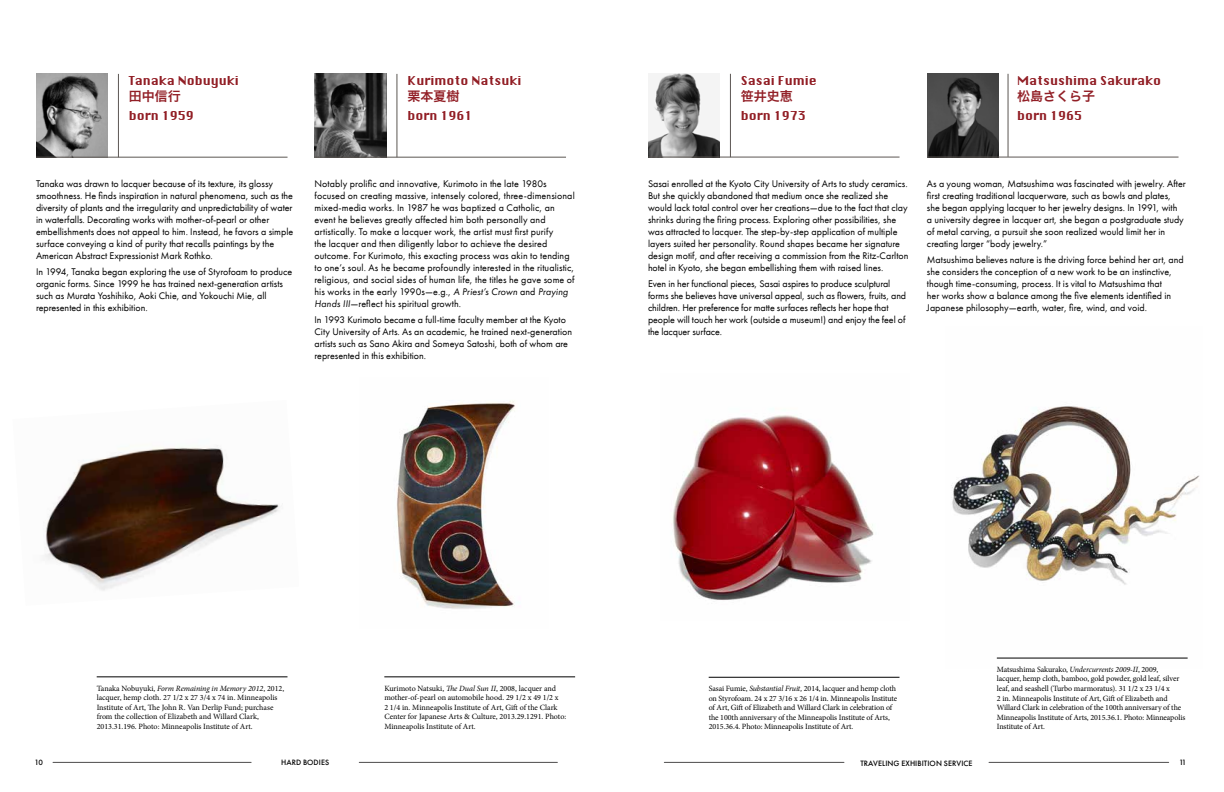
<style>
.page{position:relative;width:1224px;height:792px;background:#fff}
.page>*{position:absolute;margin:0;border:0;box-sizing:border-box;transform-origin:0 0}
.t1{font:13px "Hiragino Sans CNS W6";color:#921f26}
.t2{font:12px "Silom";color:#921f26}
.t3{font:10px/12px "Futura PT";color:#000}
.t4{font:8px/9.6px "Minion Pro";letter-spacing:-.01em;color:#000}
.t5{font:500 8px "Futura PT";letter-spacing:.01em;color:#000}
.s1{font-style:italic}
</style>
<div class="page">
<hr style="left:53px;top:762px;width:198px;height:1px;background:#4d4c4c">
<hr style="left:664px;top:762px;width:180px;height:1px;background:#4d4c4c">
<hr style="left:359px;top:762px;width:198px;height:1px;background:#4d4c4c">
<hr style="left:989px;top:762px;width:180px;height:1px;background:#4d4c4c">
<img style="left:396px;top:400px;width:119px;height:209px">
<img style="left:36px;top:74px;width:72px;height:83px">
<img style="left:314px;top:74px;width:72px;height:83px">
<img style="left:648px;top:74px;width:72px;height:83px">
<hr style="left:709px;top:677px;width:191px;height:1px;background:#000">
<hr style="left:97px;top:677px;width:191px;height:1px;background:#000">
<img style="left:44px;top:445px;width:235px;height:146px">
<img style="left:951px;top:406px;width:248px;height:253px">
<img style="left:673px;top:415px;width:201px;height:185px">
<hr style="left:384px;top:677px;width:191px;height:1px;background:#000">
<hr style="left:997px;top:658px;width:191px;height:1px;background:#000">
<img style="left:927px;top:74px;width:72px;height:83px">
<hr style="left:118px;top:74px;width:1px;height:83px;background:#5c5753">
<hr style="left:397px;top:74px;width:1px;height:83px;background:#5c5753">
<hr style="left:36px;top:157px;width:252px;height:1px;background:#5c5753">
<hr style="left:314px;top:157px;width:252px;height:1px;background:#5c5753">
<hr style="left:730px;top:74px;width:1px;height:83px;background:#5c5753">
<hr style="left:1008px;top:74px;width:1px;height:83px;background:#5c5753">
<hr style="left:648px;top:157px;width:252px;height:1px;background:#5c5753">
<hr style="left:927px;top:157px;width:252px;height:1px;background:#5c5753">
<p class="t2" style="left:129px;top:74px;width:112px">Tanaka Nobuyuki</p>
<h1 class="t1" style="left:129px;top:85px;width:53px">田中信行</h1>
<p class="t2" style="left:129px;top:109px;width:67px">born 1959</p>
<p class="t2" style="left:407px;top:74px;width:116px">Kurimoto Natsuki</p>
<h1 class="t1" style="left:407px;top:85px;width:53px">栗本夏樹</h1>
<p class="t2" style="left:407px;top:109px;width:67px">born 1961</p>
<p class="t3" style="left:36px;top:177px;width:259px">Tanaka was drawn to lacquer because of its texture, its glossy smoothness. He finds inspiration in natural phenomena, such as the diversity of plants and the irregularity and unpredictability of water in waterfalls. Decorating works with mother-of-pearl or other embellishments does not appeal to him. Instead, he favors a simple surface conveying a kind of purity that recalls paintings by the American Abstract Expressionist Mark Rothko.</p>
<p class="t3" style="left:36px;top:266px;width:258px">In 1994, Tanaka began exploring the use of Styrofoam to produce organic forms. Since 1999 he has trained next-generation artists such as Murata Yoshihiko, Aoki Chie, and Yokouchi Mie, all represented in this exhibition.</p>
<p class="t3" style="left:314px;top:177px;width:262px">Notably prolific and innovative, Kurimoto in the late 1980s focused on creating massive, intensely colored, three-dimensional mixed-media works. In 1987 he was baptized a Catholic, an event he believes greatly affected him both personally and artistically. To make a lacquer work, the artist must first purify<br>the lacquer and then diligently labor to achieve the desired outcome. For Kurimoto, this exacting process was akin to tending to one’s soul. As he became profoundly interested in the ritualistic, religious, and social sides of human life, the titles he gave some of his works in the early 1990s—e.g., <span class="s1">A Priest’s Crown</span> and <span class="s1">Praying Hands III</span>—reflect his spiritual growth.</p>
<p class="t3" style="left:314px;top:314px;width:259px">In 1993 Kurimoto became a full-time faculty member at the Kyoto City University of Arts. As an academic, he trained next-generation artists such as Sano Akira and Someya Satoshi, both of whom are represented in this exhibition.</p>
<p class="t2" style="left:741px;top:74px;width:77px">Sasai Fumie</p>
<h1 class="t1" style="left:741px;top:85px;width:53px">笹井史恵</h1>
<p class="t2" style="left:741px;top:109px;width:67px">born 1973</p>
<p class="t2" style="left:1017px;top:74px;width:146px">Matsushima Sakurako</p>
<h1 class="t1" style="left:1017px;top:85px;width:79px">松島さくら子</h1>
<p class="t2" style="left:1017px;top:109px;width:67px">born 1965</p>
<p class="t3" style="left:648px;top:177px;width:262px">Sasai enrolled at the Kyoto City University of Arts to study ceramics.<br>But she quickly abandoned that medium once she realized she would lack total control over her creations—due to the fact that clay shrinks during the firing process. Exploring other possibilities, she was attracted to lacquer. The step-by-step application of multiple layers suited her personality. Round shapes became her signature design motif, and after receiving a commission from the Ritz-Carlton hotel in Kyoto, she began embellishing them with raised lines.</p>
<p class="t3" style="left:648px;top:278px;width:260px">Even in her functional pieces, Sasai aspires to produce sculptural forms she believes have universal appeal, such as flowers, fruits, and children. Her preference for matte surfaces reflects her hope that people will touch her work (outside a museum!) and enjoy the feel of the lacquer surface.</p>
<p class="t3" style="left:927px;top:177px;width:260px">As a young woman, Matsushima was fascinated with jewelry. After first creating traditional lacquerware, such as bowls and plates, she began applying lacquer to her jewelry designs. In 1991, with<br>a university degree in lacquer art, she began a postgraduate study of metal carving, a pursuit she soon realized would limit her in creating larger “body jewelry.”</p>
<p class="t3" style="left:927px;top:254px;width:258px">Matsushima believes nature is the driving force behind her art, and she considers the conception of a new work to be an instinctive, though time-consuming, process. It is vital to Matsushima that<br>her works show a balance among the five elements identified in Japanese philosophy—earth, water, fire, wind, and void.</p>
<p class="t4" style="left:97px;top:683px;width:189px">Tanaka Nobuyuki, <span class="s1">Form Remaining in Memory 2012</span>, 2012, lacquer, hemp cloth. 27 1/2 x 27 3/4 x 74 in. Minneapolis Institute of Art, The John R. Van Derlip Fund; purchase from the collection of Elizabeth and Willard Clark, 2013.31.196. Photo: Minneapolis Institute of Art.</p>
<p class="t4" style="left:384px;top:683px;width:183px">Kurimoto Natsuki, <span class="s1">The Dual Sun II</span>, 2008, lacquer and mother-of-pearl on automobile hood. 29 1/2 x 49 1/2 x<br>2 1/4 in. Minneapolis Institute of Art, Gift of the Clark Center for Japanese Arts &amp; Culture, 2013.29.1291. Photo:<br>Minneapolis Institute of Art.</p>
<p class="t4" style="left:709px;top:684px;width:190px">Sasai Fumie, <span class="s1">Substantial Fruit,</span> 2014, lacquer and hemp cloth on Styrofoam. 24 x 27 3/16 x 26 1/4 in. Minneapolis Institute of Art, Gift of Elizabeth and Willard Clark in celebration of the 100th anniversary of the Minneapolis Institute of Arts, 2015.36.4. Photo: Minneapolis Institute of Art.</p>
<p class="t4" style="left:997px;top:664px;width:190px">Matsushima Sakurako, <span class="s1">Undercurrents 2009-II</span>, 2009,<br>lacquer, hemp cloth, bamboo, gold powder, gold leaf, silver leaf, and seashell (Turbo marmoratus). 31 1/2 x 23 1/4 x<br>2 in. Minneapolis Institute of Art, Gift of Elizabeth and Willard Clark in celebration of the 100th anniversary of the Minneapolis Institute of Arts, 2015.36.1. Photo: Minneapolis Institute of Art.</p>
<p class="t5" style="left:34px;top:758px;width:10px">10</p>
<p class="t5" style="left:281px;top:758px;width:50px">HARD BODIES</p>
<p class="t5" style="left:860px;top:759px;width:114px">TRAVELING EXHIBITION SERVICE</p>
<p class="t5" style="left:1179px;top:758px;width:9px">11</p>
</div>
